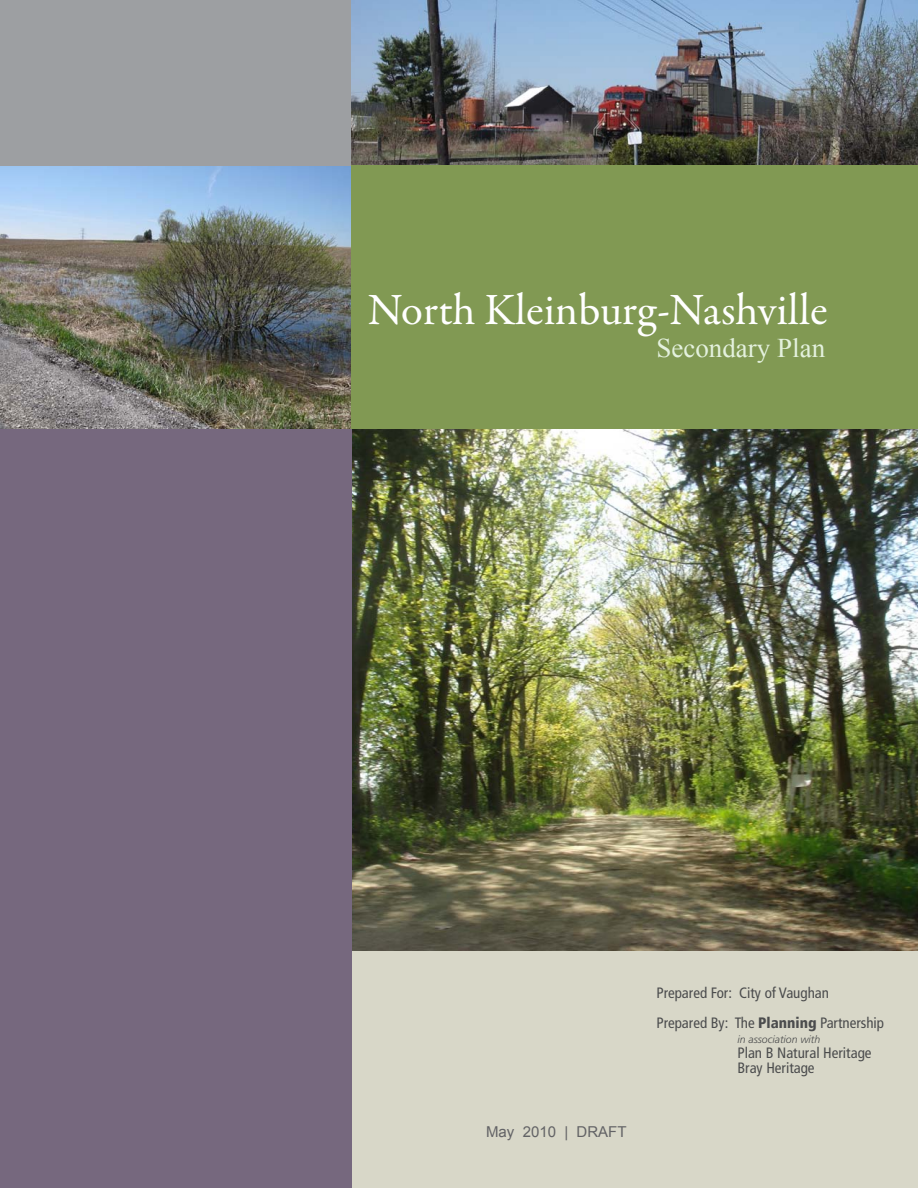
<style>
.page{position:relative;width:918px;height:1188px;background:#fff}
.page>*{position:absolute;margin:0;border:0;box-sizing:border-box;transform-origin:0 0}
.t1{font:45px "Garamond Premr Pro";color:#fff}
.t2{font:27px "Times New Roman";color:#e4f1de}
.t3{font:condensed 15px "Frutiger LT";color:#4b4c4d}
.t4{font:15px "Arial";color:#636366}
.t5{font:italic 300 10.5px "Frutiger LT Std";color:#4b4c4d}
.s1{font-weight:900}
</style>
<div class="page">
<div style="left:303px;top:927px;width:615px;height:261px;background:#d8d7c8"></div>
<div style="left:0;top:0;width:352px;height:253px;background:#9d9fa2"></div>
<img style="left:352px;top:429px;width:566px;height:522px">
<div style="left:0;top:318px;width:352px;height:870px;background:#76687e"></div>
<img style="left:352px;top:0;width:566px;height:165px">
<img style="left:0;top:166px;width:352px;height:263px">
<div style="left:352px;top:165px;width:566px;height:264px;background:#819953"></div>
<p class="t1" style="left:368px;top:282px;width:461px">North Kleinburg-Nashville</p>
<p class="t2" style="left:656px;top:330px;width:170px">Secondary Plan</p>
<p class="t4" style="left:486px;top:1122px;width:142px">May 2010 | DRAFT</p>
<p class="t3" style="left:656px;top:984px;width:174px">Prepared For: City of Vaughan</p>
<p class="t3" style="left:656px;top:1014px;width:229px">Prepared By: The <span class="s1">Planning</span> Partnership</p>
<p class="t5" style="left:737px;top:1033px;width:84px">in association with</p>
<p class="t3" style="left:737px;top:1044px;width:136px">Plan B Natural Heritage</p>
<p class="t3" style="left:737px;top:1059px;width:79px">Bray Heritage</p>
</div>
